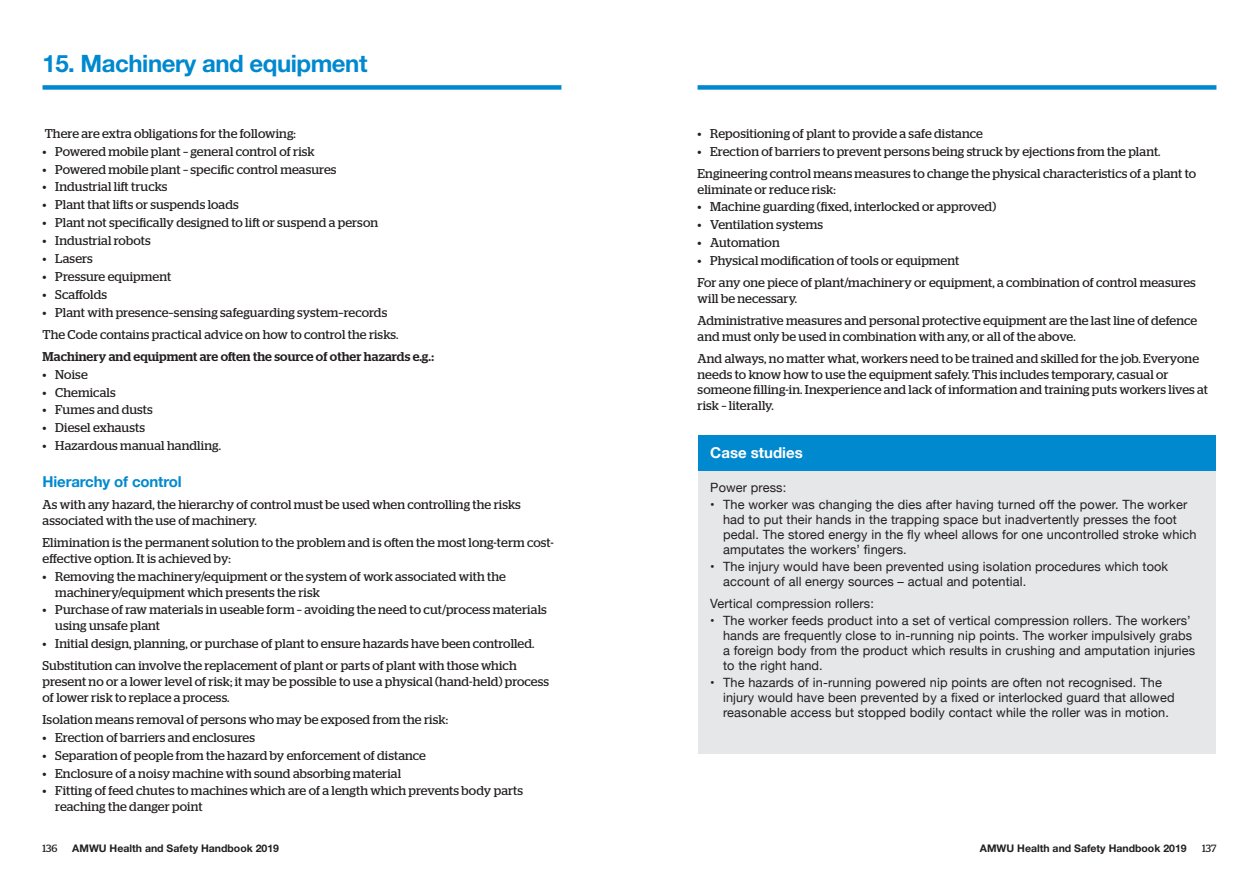
<style>
.page{position:relative;width:1259px;height:893px;background:#fff}
.page>*{position:absolute;margin:0;border:0;box-sizing:border-box;transform-origin:0 0}
.OHS_running_head{font:700 24px "Helvetica Neue LT Std";letter-spacing:-.02em;color:#0089cf}
.OHS_A_head{font:700 15px "Helvetica Neue";letter-spacing:-.01em;color:#0089cf}
.OHS_box_colour_head{font:700 15px "Helvetica Neue";color:#fff}
.OHS_bullet_1{font:12.75px/15.8px "Stag";letter-spacing:.01em;color:#231f20}
.OHS_body_copy{font:12.75px/15.8px "Stag";letter-spacing:.005em;color:#231f20}
.OHS_box_bullet{font:12.75px/15px "Helvetica Neue";letter-spacing:.01em;color:#231f20}
.OHS_body_copy-2{font:500 12.75px "Stag";letter-spacing:.01em;color:#231f20}
.OHS_Box_text{font:12.75px "Helvetica Neue";letter-spacing:.01em;color:#231f20}
.t1{font:700 10.5px "Helvetica Neue LT Std";color:#231f20}
.t2{font:10.5px "Stag";color:#231f20}
</style>
<div class="page">
<div style="left:697px;top:85px;width:519px;height:5px;background:#0089cf"></div>
<div style="left:43px;top:85px;width:518px;height:5px;background:#0089cf"></div>
<div style="left:698px;top:435px;width:517px;height:43px;background:#0089cf"></div>
<div style="left:698px;top:471px;width:517px;height:41px;background:#e6e7e9"></div>
<div style="left:698px;top:489px;width:517px;height:85px;background:#e6e7e9"></div>
<div style="left:698px;top:551px;width:517px;height:55px;background:#e6e7e9"></div>
<div style="left:698px;top:604px;width:517px;height:86px;background:#e6e7e9"></div>
<div style="left:698px;top:666px;width:517px;height:71px;background:#e6e7e9"></div>
<div style="left:698px;top:713px;width:517px;height:41px;background:#e6e7e9"></div>
<p class="OHS_running_head" style="left:43px;top:49px;width:326px">15. Machinery and equipment</p>
<p class="OHS_body_copy" style="left:45px;top:125px;width:253px">There are extra obligations for the following:</p>
<p class="OHS_bullet_1" style="left:43px;top:143px;width:274px">• Powered mobile plant – general control of risk</p>
<p class="OHS_bullet_1" style="left:43px;top:161px;width:295px">• Powered mobile plant – specific control measures</p>
<p class="OHS_bullet_1" style="left:43px;top:179px;width:126px">• Industrial lift trucks</p>
<p class="OHS_bullet_1" style="left:43px;top:197px;width:198px">• Plant that lifts or suspends loads</p>
<p class="OHS_bullet_1" style="left:43px;top:215px;width:337px">• Plant not specifically designed to lift or suspend a person</p>
<p class="OHS_bullet_1" style="left:43px;top:233px;width:110px">• Industrial robots</p>
<p class="OHS_bullet_1" style="left:43px;top:250px;width:52px">• Lasers</p>
<p class="OHS_bullet_1" style="left:43px;top:268px;width:130px">• Pressure equipment</p>
<p class="OHS_bullet_1" style="left:43px;top:286px;width:66px">• Scaffolds</p>
<p class="OHS_bullet_1" style="left:43px;top:304px;width:346px">• Plant with presence–sensing safeguarding system–records</p>
<p class="OHS_body_copy" style="left:43px;top:326px;width:357px">The Code contains practical advice on how to control the risks.</p>
<p class="OHS_body_copy-2" style="left:43px;top:349px;width:393px">Machinery and equipment are often the source of other hazards e.g.:</p>
<p class="OHS_bullet_1" style="left:43px;top:366px;width:47px">• Noise</p>
<p class="OHS_bullet_1" style="left:43px;top:384px;width:75px">• Chemicals</p>
<p class="OHS_bullet_1" style="left:43px;top:402px;width:112px">• Fumes and dusts</p>
<p class="OHS_bullet_1" style="left:43px;top:420px;width:104px">• Diesel exhausts</p>
<p class="OHS_bullet_1" style="left:43px;top:438px;width:180px">• Hazardous manual handling.</p>
<p class="OHS_A_head" style="left:43px;top:470px;width:141px">Hierarchy of control</p>
<p class="OHS_body_copy" style="left:43px;top:497px;width:480px">As with any hazard, the hierarchy of control must be used when controlling the risks associated with the use of machinery.</p>
<p class="OHS_body_copy" style="left:43px;top:535px;width:513px">Elimination is the permanent solution to the problem and is often the most long-term cost&shy;effective option. It is achieved by:</p>
<p class="OHS_bullet_1" style="left:55px;top:568px;width:452px;text-indent:-13px">• Removing the machinery/equipment or the system of work associated with the machinery/equipment which presents the risk</p>
<p class="OHS_bullet_1" style="left:55px;top:602px;width:493px;text-indent:-13px">• Purchase of raw materials in useable form – avoiding the need to cut/process materials using unsafe plant</p>
<p class="OHS_bullet_1" style="left:43px;top:636px;width:493px">• Initial design, planning, or purchase of plant to ensure hazards have been controlled.</p>
<p class="OHS_body_copy" style="left:43px;top:658px;width:508px">Substitution can involve the replacement of plant or parts of plant with those which present no or a lower level of risk; it may be possible to use a physical (hand-held) process of lower risk to replace a process.</p>
<p class="OHS_body_copy" style="left:43px;top:711px;width:407px">Isolation means removal of persons who may be exposed from the risk:</p>
<p class="OHS_bullet_1" style="left:43px;top:729px;width:214px">• Erection of barriers and enclosures</p>
<p class="OHS_bullet_1" style="left:43px;top:747px;width:385px">• Separation of people from the hazard by enforcement of distance</p>
<p class="OHS_bullet_1" style="left:43px;top:765px;width:360px">• Enclosure of a noisy machine with sound absorbing material</p>
<p class="OHS_bullet_1" style="left:55px;top:783px;width:469px;text-indent:-13px">• Fitting of feed chutes to machines which are of a length which prevents body parts reaching the danger point</p>
<p class="t2" style="left:43px;top:842px;width:17px">136</p>
<p class="t1" style="left:72px;top:842px;width:208px">AMWU Health and Safety Handbook 2019</p>
<p class="t1" style="left:980px;top:842px;width:208px">AMWU Health and Safety Handbook 2019</p>
<p class="t2" style="left:1202px;top:842px;width:16px">137</p>
<p class="OHS_bullet_1" style="left:697px;top:125px;width:287px">• Repositioning of plant to provide a safe distance</p>
<p class="OHS_bullet_1" style="left:697px;top:143px;width:464px">• Erection of barriers to prevent persons being struck by ejections from the plant.</p>
<p class="OHS_body_copy" style="left:697px;top:165px;width:500px">Engineering control means measures to change the physical characteristics of a plant to eliminate or reduce risk:</p>
<p class="OHS_bullet_1" style="left:697px;top:199px;width:300px">• Machine guarding (fixed, interlocked or approved)</p>
<p class="OHS_bullet_1" style="left:697px;top:217px;width:127px">• Ventilation systems</p>
<p class="OHS_bullet_1" style="left:697px;top:235px;width:84px">• Automation</p>
<p class="OHS_bullet_1" style="left:697px;top:253px;width:263px">• Physical modification of tools or equipment</p>
<p class="OHS_body_copy" style="left:697px;top:275px;width:500px">For any one piece of plant/machinery or equipment, a combination of control measures will be necessary.</p>
<p class="OHS_body_copy" style="left:697px;top:313px;width:501px">Administrative measures and personal protective equipment are the last line of defence and must only be used in combination with any, or all of the above.</p>
<p class="OHS_body_copy" style="left:697px;top:350px;width:512px">And always, no matter what, workers need to be trained and skilled for the job. Everyone needs to know how to use the equipment safely. This includes temporary, casual or someone filling-in. Inexperience and lack of information and training puts workers lives at risk – literally.</p>
<p class="OHS_box_colour_head" style="left:710px;top:441px;width:94px">Case studies</p>
<p class="OHS_Box_text" style="left:710px;top:478px;width:78px">Power press:</p>
<p class="OHS_box_bullet" style="left:723px;top:498px;width:475px;text-indent:-13px">• The worker was changing the dies after having turned off the power. The worker had to put their hands in the trapping space but inadvertently presses the foot pedal. The stored energy in the fly wheel allows for one uncontrolled stroke which amputates the workers’ fingers.</p>
<p class="OHS_box_bullet" style="left:723px;top:560px;width:447px;text-indent:-13px">• The injury would have been prevented using isolation procedures which took account of all energy sources – actual and potential.</p>
<p class="OHS_Box_text" style="left:710px;top:594px;width:165px">Vertical compression rollers:</p>
<p class="OHS_box_bullet" style="left:723px;top:614px;width:473px;text-indent:-13px">• The worker feeds product into a set of vertical compression rollers. The workers’ hands are frequently close to in-running nip points. The worker impulsively grabs a foreign body from the product which results in crushing and amputation injuries to the right hand.</p>
<p class="OHS_box_bullet" style="left:723px;top:676px;width:453px;text-indent:-13px">• The hazards of in-running powered nip points are often not recognised. The injury would have been prevented by a fixed or interlocked guard that allowed reasonable access but stopped bodily contact while the roller was in motion.</p>
</div>
